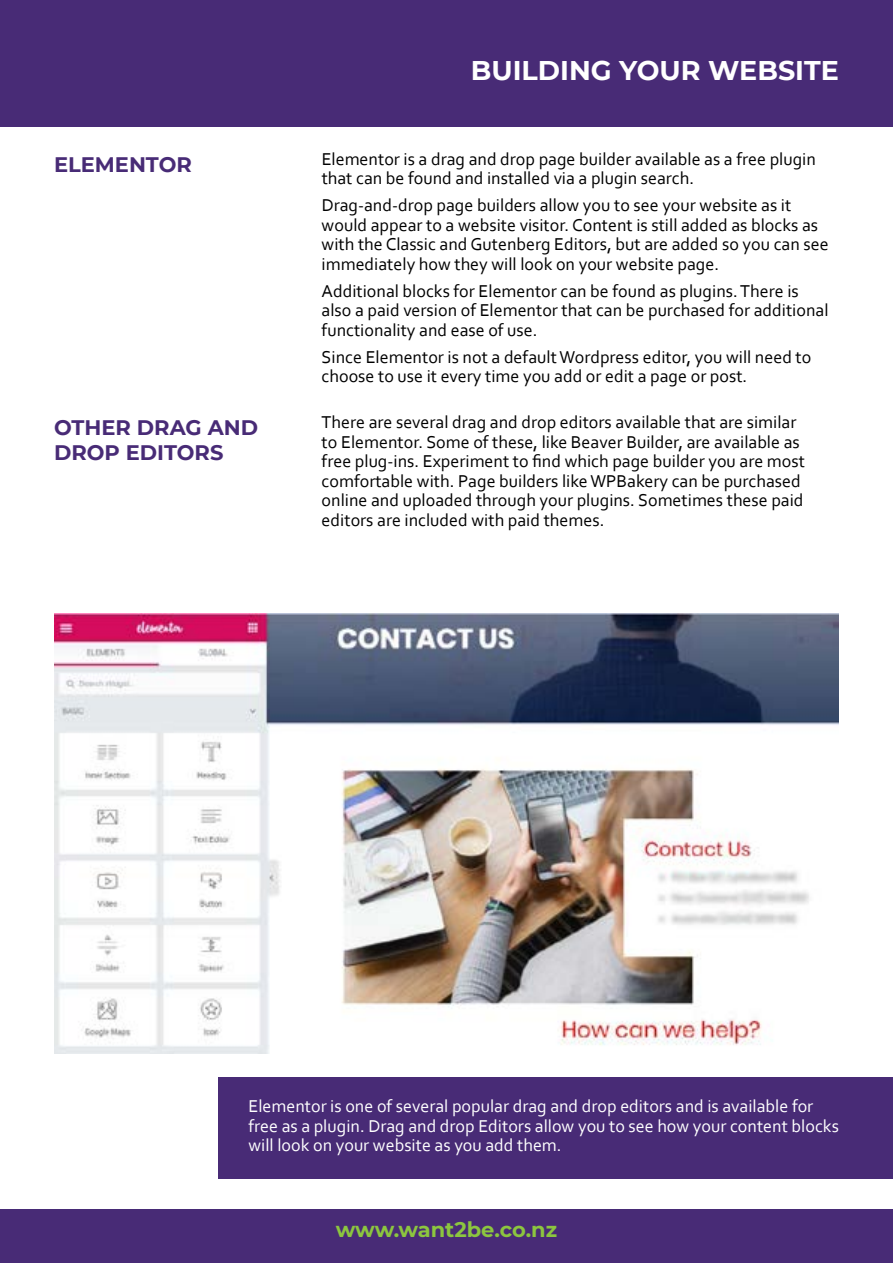
<style>
.page{position:relative;width:893px;height:1263px;background:#fff}
.page>*{position:absolute;margin:0;border:0;box-sizing:border-box;transform-origin:0 0}
.t1{font:700 27px "Montserrat";color:#fff}
.t2{font:700 21px/25.2px "Montserrat";color:#482b76}
.t3{font:700 21px "Montserrat";color:#8cc63f}
.t4{font:18px/19.5px "Corbel";color:#000}
.t5{font:18px/19.5px "Corbel";color:#fff}
</style>
<div class="page">
<div style="left:0;top:0;width:893px;height:126px;background:#482b76"></div>
<div style="left:0;top:1209px;width:893px;height:54px;background:#482b76"></div>
<img style="left:54px;top:613px;width:785px;height:440px">
<div style="left:218px;top:1077px;width:675px;height:102px;background:#482b76"></div>
<p class="t2" style="left:54px;top:151px;width:139px">ELEMENTOR</p>
<p class="t2" style="left:54px;top:414px;width:206px">OTHER DRAG AND<br>DROP EDITORS</p>
<h1 class="t1" style="left:471px;top:51px;width:370px">BUILDING YOUR WEBSITE</h1>
<p class="t4" style="left:322px;top:149px;width:496px">Elementor is a drag and drop page builder available as a free plugin that can be found and installed via a plugin search.</p>
<p class="t4" style="left:322px;top:195px;width:509px">Drag-and-drop page builders allow you to see your website as it would appear to a website visitor. Content is still added as blocks as with the Classic and Gutenberg Editors, but are added so you can see immediately how they will look on your website page.</p>
<p class="t4" style="left:322px;top:281px;width:508px">Additional blocks for Elementor can be found as plugins. There is also a paid version of Elementor that can be purchased for additional functionality and ease of use.</p>
<p class="t4" style="left:322px;top:347px;width:491px">Since Elementor is not a default Wordpress editor, you will need to choose to use it every time you add or edit a page or post.</p>
<p class="t4" style="left:322px;top:412px;width:485px">There are several drag and drop editors available that are similar to Elementor. Some of these, like Beaver Builder, are available as free plug-ins. Experiment to find which page builder you are most comfortable with. Page builders like WPBakery can be purchased online and uploaded through your plugins. Sometimes these paid editors are included with paid themes.</p>
<p class="t5" style="left:248px;top:1096px;width:592px">Elementor is one of several popular drag and drop editors and is available for free as a plugin. Drag and drop Editors allow you to see how your content blocks will look on your website as you add them.</p>
<p class="t3" style="left:336px;top:1214px;width:223px">www.want2be.co.nz</p>
</div>
